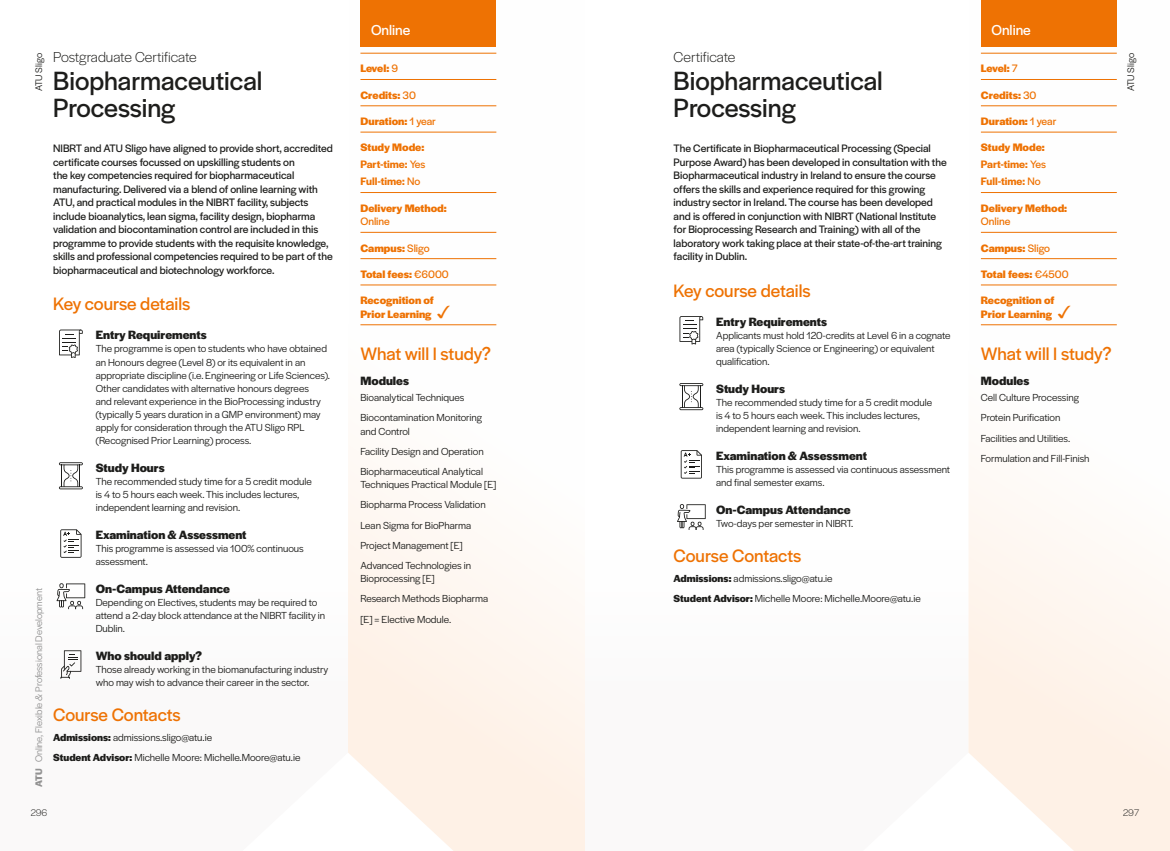
<style>
.page{position:relative;width:1170px;height:851px;background:#fff}
.page>*{position:absolute;margin:0;border:0;box-sizing:border-box;transform-origin:0 0}
.t1{font:27.5px/27.5px "Halyard Display";color:#1d1d1b}
.t2{font:18.75px "Halyard Display";letter-spacing:-.005em;color:#ee7203}
.t3{font:300 15px "Halyard Display";color:#1d1d1b}
.t4{font:15px "Halyard Display";color:#fff}
.t5{font:700 12.5px "Halyard Display";color:#1d1d1b}
.t6{font:11.25px/13.5px "Halyard Display";color:#1d1d1b}
.t7{font:700 11.25px/13.5px "Halyard Display";color:#ee7203}
.t8{font:600 11.25px/17px "Halyard Display";color:#ee7203;text-align:justify}
.t9{font:11.25px "Halyard Display";color:#ee7203}
.t10{font:10.62px/13.1px "Halyard Display";color:#1d1d1b}
.t11{font:10px "Halyard Display";color:#929292}
.t12{font:10px "Halyard Display";color:#1d1d1b}
.t13{font:300 10px "Halyard Display";color:#1d1d1b}
.s1{font-weight:400}
.s2{font-weight:700}
.s3{font-family:"Monotype Sorts";font-weight:400;font-size:17.5px}
</style>
<div class="page">
<svg style="left:968px;top:0;width:201px;height:850px"></svg>
<svg style="left:348px;top:46px;width:237px;height:804px"></svg>
<svg style="left:59px;top:329px;width:24px;height:29px"></svg>
<hr style="left:59px;top:462px;width:24px;height:3px;background:#1d1d1b;border-radius:2px">
<hr style="left:59px;top:486px;width:24px;height:3px;background:#1d1d1b;border-radius:2px">
<svg style="left:60px;top:463px;width:22px;height:25px"></svg>
<svg style="left:60px;top:529px;width:21px;height:28px"></svg>
<svg style="left:57px;top:583px;width:28px;height:26px"></svg>
<svg style="left:60px;top:650px;width:21px;height:28px"></svg>
<div style="left:360px;top:0;width:136px;height:46px;background:#ee7203"></div>
<hr style="left:360px;top:53px;width:136px;height:1px;background:#ee7203">
<hr style="left:360px;top:79px;width:136px;height:1px;background:#ee7203">
<hr style="left:360px;top:105px;width:136px;height:1px;background:#ee7203">
<hr style="left:360px;top:132px;width:136px;height:1px;background:#ee7203">
<hr style="left:360px;top:192px;width:136px;height:1px;background:#ee7203">
<hr style="left:360px;top:232px;width:136px;height:1px;background:#ee7203">
<hr style="left:360px;top:258px;width:136px;height:1px;background:#ee7203">
<hr style="left:360px;top:284px;width:136px;height:1px;background:#ee7203">
<hr style="left:360px;top:324px;width:136px;height:1px;background:#ee7203">
<svg style="left:679px;top:316px;width:24px;height:28px"></svg>
<hr style="left:679px;top:383px;width:24px;height:3px;background:#1d1d1b;border-radius:2px">
<hr style="left:679px;top:407px;width:24px;height:3px;background:#1d1d1b;border-radius:2px">
<svg style="left:680px;top:384px;width:22px;height:25px"></svg>
<svg style="left:680px;top:450px;width:22px;height:28px"></svg>
<svg style="left:677px;top:504px;width:28px;height:26px"></svg>
<div style="left:980px;top:0;width:136px;height:46px;background:#ee7203"></div>
<hr style="left:980px;top:53px;width:136px;height:1px;background:#ee7203">
<hr style="left:980px;top:79px;width:136px;height:1px;background:#ee7203">
<hr style="left:980px;top:105px;width:136px;height:1px;background:#ee7203">
<hr style="left:980px;top:132px;width:136px;height:1px;background:#ee7203">
<hr style="left:980px;top:192px;width:136px;height:1px;background:#ee7203">
<hr style="left:980px;top:232px;width:136px;height:1px;background:#ee7203">
<hr style="left:980px;top:258px;width:136px;height:1px;background:#ee7203">
<hr style="left:980px;top:284px;width:136px;height:1px;background:#ee7203">
<hr style="left:980px;top:324px;width:136px;height:1px;background:#ee7203">
<h3 class="t4" style="left:371px;top:20px;width:41px">Online</h3>
<p class="t7" style="left:360px;top:61px;width:39px">Level: <span class="s1">9</span></p>
<p class="t7" style="left:360px;top:87px;width:57px">Credits: <span class="s1">30</span></p>
<p class="t7" style="left:360px;top:114px;width:77px">Duration: <span class="s1">1 year</span></p>
<p class="t8" style="left:360px;top:138px;width:67px"><span class="s2">Study Mode:<br></span>Part-time: <span class="s1">Yes </span>Full-time: <span class="s1">No</span></p>
<p class="t7" style="left:360px;top:200px;width:88px">Delivery Method:</p>
<p class="t9" style="left:360px;top:213px;width:31px">Online</p>
<p class="t7" style="left:360px;top:240px;width:71px">Campus: <span class="s1">Sligo</span></p>
<p class="t7" style="left:360px;top:267px;width:90px">Total fees: <span class="s1">€6000</span></p>
<p class="t7" style="left:360px;top:293px;width:94px">Recognition of<br>Prior Learning <span class="s3">3</span></p>
<h2 class="t2" style="left:360px;top:340px;width:132px">What will I study?</h2>
<p class="t5" style="left:360px;top:371px;width:50px">Modules</p>
<p class="t10" style="left:360px;top:387px;width:123px;line-height:20.2px">Bioanalytical Techniques<br>Biocontamination Monitoring</p>
<p class="t10" style="left:360px;top:420px;width:125px;line-height:20.2px">and Control<br>Facility Design and Operation<br>Biopharmaceutical Analytical</p>
<p class="t10" style="left:360px;top:474px;width:137px;line-height:20.2px">Techniques Practical Module [E]<br>Biopharma Process Validation<br>Lean Sigma for BioPharma<br>Project Management [E]<br>Advanced Technologies in</p>
<p class="t10" style="left:360px;top:567px;width:129px;line-height:20.2px">Bioprocessing [E]<br>Research Methods Biopharma [E] = Elective Module.</p>
<p class="t12" style="left:32px;top:91px;width:40px;rotate:-90deg">ATU Sligo</p>
<h3 class="t3" style="left:673px;top:47px;width:63px">Certificate</h3>
<h3 class="t3" style="left:53px;top:47px;width:145px">Postgraduate Certificate</h3>
<h1 class="t1" style="left:53px;top:65px;width:211px">Biopharmaceutical<br>Processing</h1>
<p class="t6" style="left:53px;top:141px;width:281px">NIBRT and ATU Sligo have aligned to provide short, accredited certificate courses focussed on upskilling students on<br>the key competencies required for biopharmaceutical manufacturing. Delivered via a blend of online learning with ATU, and practical modules in the NIBRT facility, subjects include bioanalytics, lean sigma, facility design, biopharma validation and biocontamination control are included in this programme to provide students with the requisite knowledge, skills and professional competencies required to be part of the biopharmaceutical and biotechnology workforce.</p>
<h2 class="t2" style="left:53px;top:290px;width:139px">Key course details</h2>
<p class="t5" style="left:96px;top:326px;width:112px">Entry Requirements</p>
<p class="t10" style="left:96px;top:341px;width:236px">The programme is open to students who have obtained an Honours degree (Level 8) or its equivalent in an appropriate discipline (i.e. Engineering or Life Sciences).<br>Other candidates with alternative honours degrees<br>and relevant experience in the BioProcessing industry (typically 5 years duration in a GMP environment) may apply for consideration through the ATU Sligo RPL (Recognised Prior Learning) process.</p>
<p class="t5" style="left:96px;top:459px;width:70px">Study Hours</p>
<p class="t10" style="left:96px;top:474px;width:217px">The recommended study time for a 5 credit module is 4 to 5 hours each week. This includes lectures, independent learning and revision.</p>
<p class="t5" style="left:96px;top:526px;width:152px">Examination &amp; Assessment</p>
<p class="t10" style="left:96px;top:541px;width:209px">This programme is assessed via 100% continuous assessment.</p>
<p class="t5" style="left:96px;top:579px;width:136px">On-Campus Attendance</p>
<p class="t10" style="left:96px;top:595px;width:231px">Depending on Electives, students may be required to attend a 2-day block attendance at the NIBRT facility in<br>Dublin.</p>
<p class="t5" style="left:96px;top:646px;width:108px">Who should apply?</p>
<p class="t10" style="left:96px;top:662px;width:234px">Those already working in the biomanufacturing industry who may wish to advance their career in the sector.</p>
<h2 class="t2" style="left:53px;top:701px;width:129px">Course Contacts</h2>
<p class="t10" style="left:53px;top:727px;width:249px;line-height:19.9px"><span class="s2">Admissions:</span> admissions.sligo@atu.ie<br><span class="s2">Student Advisor:</span> Michelle Moore: Michelle.Moore@atu.ie</p>
<h1 class="t1" style="left:673px;top:65px;width:211px">Biopharmaceutical<br>Processing</h1>
<p class="t6" style="left:673px;top:141px;width:274px">The Certificate in Biopharmaceutical Processing (Special Purpose Award) has been developed in consultation with the Biopharmaceutical industry in Ireland to ensure the course offers the skills and experience required for this growing industry sector in Ireland. The course has been developed and is offered in conjunction with NIBRT (National Institute for Bioprocessing Research and Training) with all of the laboratory work taking place at their state-of-the-art training facility in Dublin.</p>
<h2 class="t2" style="left:673px;top:277px;width:139px">Key course details</h2>
<p class="t5" style="left:716px;top:312px;width:112px">Entry Requirements</p>
<p class="t10" style="left:716px;top:328px;width:236px">Applicants must hold 120-credits at Level 6 in a cognate area (typically Science or Engineering) or equivalent qualification.</p>
<p class="t5" style="left:716px;top:379px;width:70px">Study Hours</p>
<p class="t10" style="left:716px;top:395px;width:217px">The recommended study time for a 5 credit module is 4 to 5 hours each week. This includes lectures, independent learning and revision.</p>
<p class="t5" style="left:716px;top:446px;width:152px">Examination &amp; Assessment</p>
<p class="t10" style="left:716px;top:462px;width:235px">This programme is assessed via continuous assessment and final semester exams.</p>
<p class="t5" style="left:716px;top:500px;width:136px">On-Campus Attendance</p>
<p class="t10" style="left:716px;top:516px;width:138px">Two-days per semester in NIBRT.</p>
<h2 class="t2" style="left:673px;top:542px;width:129px">Course Contacts</h2>
<p class="t10" style="left:673px;top:567px;width:249px;line-height:19.9px"><span class="s2">Admissions:</span> admissions.sligo@atu.ie<br><span class="s2">Student Advisor:</span> Michelle Moore: Michelle.Moore@atu.ie</p>
<p class="t11" style="left:32px;top:787px;width:200px;rotate:-90deg"><span class="s2">ATU</span> Online, Flexible &amp; Professional Development</p>
<h3 class="t4" style="left:991px;top:20px;width:41px">Online</h3>
<p class="t7" style="left:980px;top:61px;width:38px">Level: <span class="s1">7</span></p>
<p class="t7" style="left:980px;top:87px;width:57px">Credits: <span class="s1">30</span></p>
<p class="t7" style="left:980px;top:114px;width:77px">Duration: <span class="s1">1 year</span></p>
<p class="t8" style="left:980px;top:138px;width:67px"><span class="s2">Study Mode:<br></span>Part-time: <span class="s1">Yes </span>Full-time: <span class="s1">No</span></p>
<p class="t7" style="left:980px;top:200px;width:88px">Delivery Method:</p>
<p class="t9" style="left:980px;top:213px;width:31px">Online</p>
<p class="t7" style="left:980px;top:240px;width:71px">Campus: <span class="s1">Sligo</span></p>
<p class="t7" style="left:980px;top:267px;width:89px">Total fees: <span class="s1">€4500</span></p>
<p class="t7" style="left:980px;top:293px;width:94px">Recognition of<br>Prior Learning <span class="s3">3</span></p>
<h2 class="t2" style="left:980px;top:340px;width:132px">What will I study?</h2>
<p class="t5" style="left:980px;top:371px;width:50px">Modules</p>
<p class="t10" style="left:980px;top:387px;width:110px;line-height:20.2px">Cell Culture Processing<br>Protein Purification<br>Facilities and Utilities.<br>Formulation and Fill-Finish</p>
<p class="t12" style="left:1123px;top:91px;width:40px;rotate:-90deg">ATU Sligo</p>
<p class="t13" style="left:31px;top:805px;width:18px">296</p>
<p class="t13" style="left:1122px;top:805px;width:17px">297</p>
</div>
